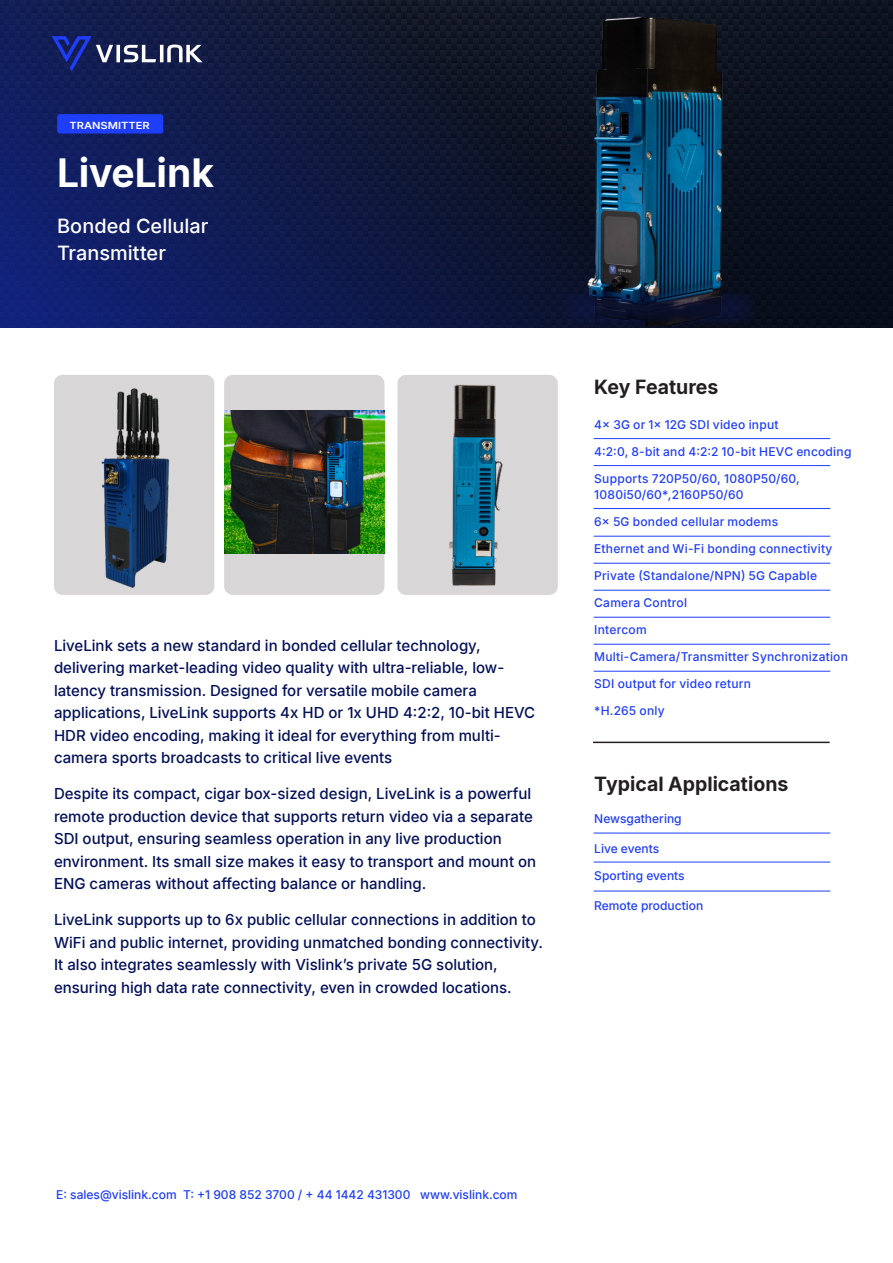
<style>
.page{position:relative;width:893px;height:1263px;background:#fff}
.page>*{position:absolute;margin:0;border:0;box-sizing:border-box;transform-origin:0 0}
.t1{font:700 39px "Inter";letter-spacing:-.005em;color:#fff}
.t2{font:700 19.5px "Inter";color:#231f20}
.t3{font:500 19.5px/27px "Inter";color:#fff}
.Paragraph{font:500 15px/22.5px "Inter";color:#031059}
.t4{font:500 12px "Inter";letter-spacing:.02em;color:#1e3ef9}
.t5{font:500 12px "Inter";color:#1e3ef9}
.t6{font:500 12px "Inter";letter-spacing:-.005em;color:#1e3ef9}
.t7{font:600 9.75px "Inter";color:#fff;scale:1.14 1}
</style>
<div class="page">
<svg style="left:0;top:0;width:892px;height:327px;background:#101941"></svg>
<hr style="left:593px;top:742px;width:237px;height:1px;background:#231f20">
<hr style="left:594px;top:563px;width:236px;height:1px;background:#1e3ef9">
<hr style="left:594px;top:590px;width:236px;height:1px;background:#1e3ef9">
<hr style="left:594px;top:617px;width:236px;height:1px;background:#1e3ef9">
<hr style="left:594px;top:644px;width:236px;height:1px;background:#1e3ef9">
<hr style="left:594px;top:671px;width:236px;height:1px;background:#1e3ef9">
<hr style="left:594px;top:833px;width:236px;height:1px;background:#1e3ef9">
<hr style="left:594px;top:862px;width:236px;height:1px;background:#1e3ef9">
<hr style="left:594px;top:891px;width:236px;height:1px;background:#1e3ef9">
<hr style="left:594px;top:536px;width:236px;height:1px;background:#1e3ef9">
<hr style="left:594px;top:508px;width:236px;height:1px;background:#1e3ef9">
<hr style="left:594px;top:465px;width:236px;height:1px;background:#1e3ef9">
<hr style="left:594px;top:438px;width:236px;height:1px;background:#1e3ef9">
<div style="left:224px;top:375px;width:160px;height:220px;background:#d8d6d7;border-radius:9px"></div>
<div style="left:397px;top:375px;width:161px;height:220px;background:#d8d6d7;border-radius:9px"></div>
<div style="left:54px;top:375px;width:160px;height:220px;background:#d8d6d7;border-radius:9px"></div>
<img style="left:449px;top:384px;width:54px;height:202px">
<img style="left:224px;top:410px;width:160px;height:143px">
<img style="left:554px;top:9px;width:216px;height:317px">
<img style="left:57px;top:382px;width:158px;height:213px">
<svg style="left:561px;top:291px;width:195px;height:35px;background:#0d1630"></svg>
<p class="t7" style="left:70px;top:118px;width:72px">TRANSMITTER</p>
<p class="t1" style="left:57px;top:143px;width:158px">LiveLink</p>
<p class="t3" style="left:57px;top:211px;width:153px">Bonded Cellular<br>Transmitter</p>
<p class="Paragraph" style="left:54px;top:633px;width:483px">LiveLink sets a new standard in bonded cellular technology, delivering market-leading video quality with ultra-reliable, low&shy;latency transmission. Designed for versatile mobile camera applications, LiveLink supports 4x HD or 1x UHD 4:2:2, 10-bit HEVC HDR video encoding, making it ideal for everything from multi&shy;camera sports broadcasts to critical live events</p>
<p class="Paragraph" style="left:54px;top:782px;width:484px">Despite its compact, cigar box-sized design, LiveLink is a powerful remote production device that supports return video via a separate SDI output, ensuring seamless operation in any live production environment. Its small size makes it easy to transport and mount on ENG cameras without affecting balance or handling.</p>
<p class="Paragraph" style="left:54px;top:908px;width:491px">LiveLink supports up to 6x public cellular connections in addition to WiFi and public internet, providing unmatched bonding connectivity.<br>It also integrates seamlessly with Vislink’s private 5G solution, ensuring high data rate connectivity, even in crowded locations.</p>
<p class="t2" style="left:594px;top:372px;width:126px">Key Features</p>
<p class="t4" style="left:594px;top:416px;width:186px">4x 3G or 1x 12G SDI video input</p>
<p class="t4" style="left:594px;top:443px;width:259px">4:2:0, 8-bit and 4:2:2 10-bit HEVC encoding</p>
<p class="t4" style="left:594px;top:470px;width:207px">Supports 720P50/60, 1080P50/60,</p>
<p class="t4" style="left:594px;top:486px;width:151px">1080i50/60*,2160P50/60</p>
<p class="t4" style="left:594px;top:513px;width:185px">6x 5G bonded cellular modems</p>
<p class="t4" style="left:594px;top:540px;width:240px">Ethernet and Wi-Fi bonding connectivity</p>
<p class="t4" style="left:594px;top:567px;width:224px">Private (Standalone/NPN) 5G Capable</p>
<p class="t4" style="left:594px;top:594px;width:94px">Camera Control</p>
<p class="t4" style="left:594px;top:621px;width:54px">Intercom</p>
<p class="t4" style="left:594px;top:648px;width:255px">Multi-Camera/Transmitter Synchronization</p>
<p class="t4" style="left:594px;top:675px;width:158px">SDI output for video return</p>
<p class="t4" style="left:594px;top:702px;width:72px">*H.265 only</p>
<p class="t2" style="left:594px;top:769px;width:196px">Typical Applications</p>
<p class="t5" style="left:594px;top:810px;width:89px">Newsgathering</p>
<p class="t6" style="left:594px;top:839px;width:66px">Live events</p>
<p class="t5" style="left:594px;top:866px;width:92px">Sporting events</p>
<p class="t5" style="left:594px;top:896px;width:110px">Remote production</p>
<p class="t5" style="left:56px;top:1185px;width:463px">E: sales@vislink.com T: +1 908 852 3700 / + 44 1442 431300 www.vislink.com</p>
</div>
